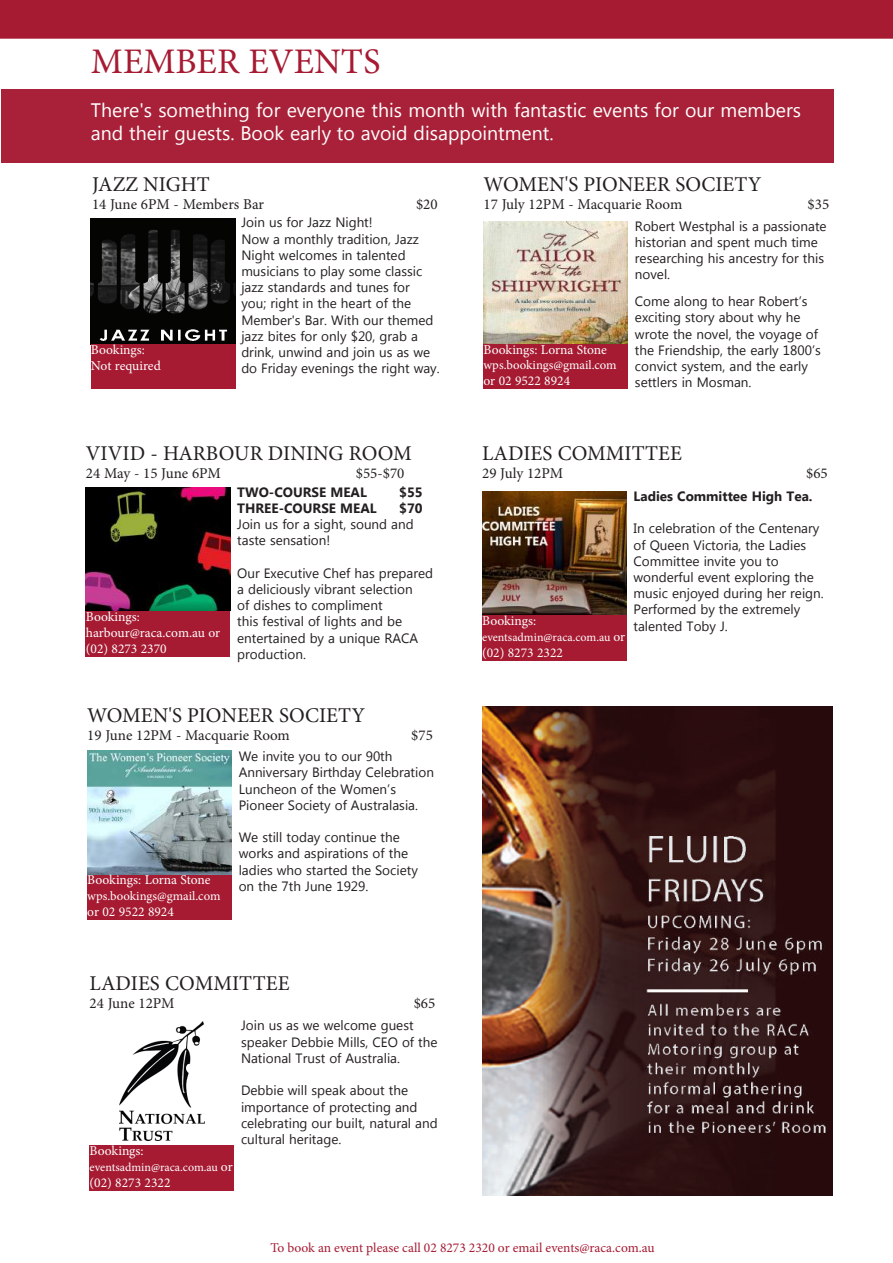
<style>
.page{position:relative;width:893px;height:1263px;background:#fff}
.page>*{position:absolute;margin:0;border:0;box-sizing:border-box;transform-origin:0 0}
.t1{font:36px "Minion Pro";color:#a61a32}
.t2{font:21px "Minion Pro";color:#231f20}
.t3{font:19.5px/23.4px "Myanmar Text";color:#fff}
.t4{font:15px "Minion Pro";color:#231f20}
.t5{font:13.5px/16.2px "Myanmar Text";color:#231f20}
.t6{font:13.5px/16.2px "Minion Pro";color:#fff}
.t7{font:700 13.5px "Myanmar Text";color:#231f20}
.t8{font:13.5px "Minion Pro";color:#a61a32}
.t9{font:12.75px "Minion Pro";color:#fff}
.t10{font:12px "Minion Pro";color:#fff}
.s1{font-size:13.5px}
</style>
<div class="page">
<div style="left:0;top:0;width:893px;height:39px;background:#a61a32"></div>
<div style="left:1px;top:89px;width:832px;height:73px;background:#a82138"></div>
<img style="left:91px;top:218px;width:144px;height:126px">
<div style="left:91px;top:344px;width:144px;height:44px;background:#a61a32"></div>
<img style="left:86px;top:487px;width:144px;height:124px">
<div style="left:86px;top:611px;width:144px;height:45px;background:#a61a32"></div>
<img style="left:87px;top:751px;width:144px;height:124px">
<div style="left:87px;top:875px;width:144px;height:44px;background:#a61a32"></div>
<img style="left:119px;top:1021px;width:85px;height:120px">
<div style="left:90px;top:1145px;width:144px;height:46px;background:#a61a32"></div>
<img style="left:484px;top:221px;width:144px;height:123px">
<div style="left:484px;top:344px;width:144px;height:45px;background:#a61a32"></div>
<img style="left:482px;top:491px;width:144px;height:124px">
<div style="left:482px;top:615px;width:144px;height:46px;background:#a61a32"></div>
<img style="left:482px;top:706px;width:350px;height:489px">
<h1 class="t1" style="left:91px;top:37px;width:291px">MEMBER EVENTS</h1>
<h3 class="t3" style="left:91px;top:99px;width:712px">There's something for everyone this month with fantastic events for our members and their guests. Book early to avoid disappointment.</h3>
<h2 class="t2" style="left:92px;top:170px;width:119px">JAZZ NIGHT</h2>
<p class="t4" style="left:92px;top:194px;width:174px">14 June 6PM - Members Bar</p>
<p class="t4" style="left:416px;top:194px;width:23px">$20</p>
<p class="t6" style="left:91px;top:341px;width:71px">Bookings:<br>Not required</p>
<p class="t5" style="left:241px;top:215px;width:200px">Join us for Jazz Night!<br>Now a monthly tradition, Jazz<br>Night welcomes in talented musicians to play some classic jazz standards and tunes for<br>you; right in the heart of the<br>Member's Bar. With our themed jazz bites for only $20, grab a drink, unwind and join us as we do Friday evenings the right way.</p>
<h2 class="t2" style="left:86px;top:439px;width:328px">VIVID - HARBOUR DINING ROOM</h2>
<p class="t4" style="left:86px;top:463px;width:137px">24 May - 15 June 6PM</p>
<p class="t4" style="left:356px;top:463px;width:50px">$55-$70</p>
<p class="t6" style="left:86px;top:608px;width:136px">Bookings: harbour@raca.com.au or (02) 8273 2370</p>
<p class="t7" style="left:237px;top:484px;width:131px">TWO-COURSE MEAL</p>
<p class="t7" style="left:399px;top:484px;width:25px">$55</p>
<p class="t7" style="left:237px;top:500px;width:141px">THREE-COURSE MEAL</p>
<p class="t7" style="left:399px;top:500px;width:25px">$70</p>
<p class="t5" style="left:237px;top:516px;width:178px">Join us for a sight, sound and taste sensation!</p>
<p class="t5" style="left:237px;top:565px;width:197px">Our Executive Chef has prepared a deliciously vibrant selection<br>of dishes to compliment<br>this festival of lights and be entertained by a unique RACA production.</p>
<h2 class="t2" style="left:87px;top:701px;width:279px">WOMEN'S PIONEER SOCIETY</h2>
<p class="t4" style="left:87px;top:725px;width:204px">19 June 12PM - Macquarie Room</p>
<p class="t4" style="left:411px;top:725px;width:23px">$75</p>
<p class="t6" style="left:87px;top:872px;width:125px">Bookings: Lorna Stone</p>
<p class="t9" style="left:87px;top:887px;width:135px">wps.bookings@gmail.com</p>
<p class="t6" style="left:87px;top:903px;width:88px">or 02 9522 8924</p>
<p class="t5" style="left:239px;top:748px;width:197px">We invite you to our 90th<br>Anniversary Birthday Celebration<br>Luncheon of the Women’s<br>Pioneer Society of Australasia.</p>
<p class="t5" style="left:239px;top:829px;width:181px">We still today continue the works and aspirations of the ladies who started the Society on the 7th June 1929.</p>
<h2 class="t2" style="left:90px;top:969px;width:201px">LADIES COMMITTEE</h2>
<p class="t4" style="left:90px;top:993px;width:87px">24 June 12PM</p>
<p class="t4" style="left:414px;top:993px;width:23px">$65</p>
<p class="t6" style="left:90px;top:1143px;width:55px">Bookings:</p>
<p class="t10" style="left:90px;top:1159px;width:145px">eventsadmin@raca.com.au <span class="s1">or</span></p>
<p class="t6" style="left:90px;top:1175px;width:82px">(02) 8273 2322</p>
<p class="t5" style="left:241px;top:1018px;width:198px">Join us as we welcome guest speaker Debbie Mills, CEO of the<br>National Trust of Australia.</p>
<p class="t5" style="left:241px;top:1082px;width:198px">Debbie will speak about the importance of protecting and celebrating our built, natural and cultural heritage.</p>
<h2 class="t2" style="left:484px;top:170px;width:279px">WOMEN'S PIONEER SOCIETY</h2>
<p class="t4" style="left:484px;top:194px;width:200px">17 July 12PM - Macquarie Room</p>
<p class="t4" style="left:808px;top:194px;width:23px">$35</p>
<p class="t6" style="left:484px;top:341px;width:125px">Bookings: Lorna Stone</p>
<p class="t9" style="left:484px;top:357px;width:135px">wps.bookings@gmail.com</p>
<p class="t6" style="left:484px;top:373px;width:88px">or 02 9522 8924</p>
<p class="t5" style="left:635px;top:218px;width:193px">Robert Westphal is a passionate historian and spent much time researching his ancestry for this novel.</p>
<p class="t5" style="left:635px;top:293px;width:187px">Come along to hear Robert’s exciting story about why he wrote the novel, the voyage of the Friendship, the early 1800’s convict system, and the early settlers in Mosman.</p>
<h2 class="t2" style="left:482px;top:439px;width:201px">LADIES COMMITTEE</h2>
<p class="t4" style="left:482px;top:463px;width:83px">29 July 12PM</p>
<p class="t4" style="left:806px;top:463px;width:23px">$65</p>
<p class="t6" style="left:482px;top:612px;width:55px">Bookings:</p>
<p class="t10" style="left:482px;top:629px;width:145px">eventsadmin@raca.com.au <span class="s1">or</span></p>
<p class="t6" style="left:482px;top:645px;width:82px">(02) 8273 2322</p>
<p class="t7" style="left:633px;top:488px;width:181px">Ladies Committee High Tea.</p>
<p class="t5" style="left:633px;top:521px;width:192px">In celebration of the Centenary of Queen Victoria, the Ladies<br>Committee invite you to wonderful event exploring the music enjoyed during her reign.<br>Performed by the extremely talented Toby J.</p>
<p class="t8" style="left:270px;top:1238px;width:386px">To book an event please call 02 8273 2320 or email events@raca.com.au</p>
</div>
